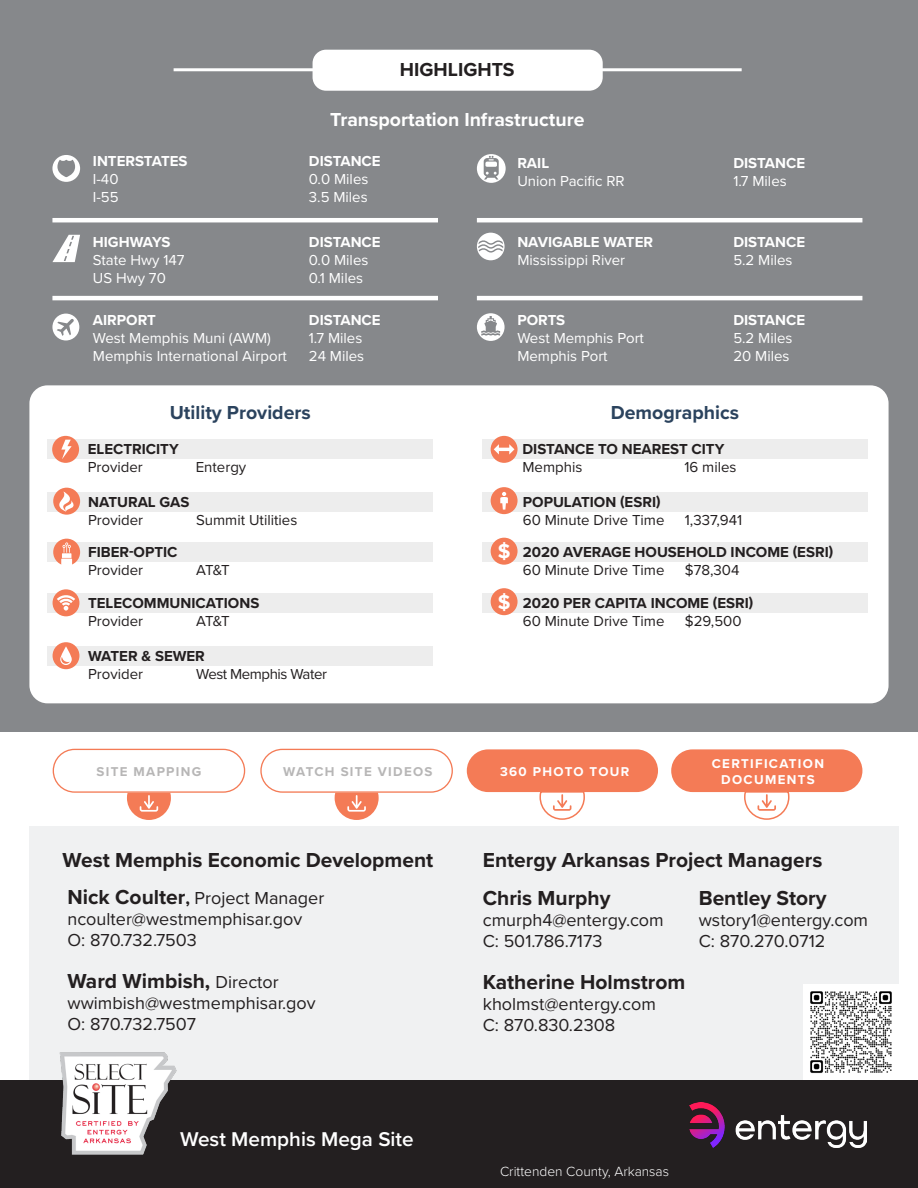
<style>
.page{position:relative;width:918px;height:1188px;background:#fff}
.page>*{position:absolute;margin:0;border:0;box-sizing:border-box;transform-origin:0 0}
.t1{font:700 21px "Proxima Nova";color:#231f20}
.t2{font:600 20.7px "Proxima Nova";color:#fff}
.t3{font:700 20.7px "Proxima Nova";color:#fff}
.t4{font:700 19.5px "Proxima Nova";color:#fff}
.t5{font:700 19.5px "Proxima Nova";color:#2b435e}
.t6{font:700 19.5px "Proxima Nova";color:#231f20}
.t7{font:18px "Proxima Nova";color:#231f20}
.t8{font:15px "Proxima Nova";color:#fff}
.t9{font:700 15px/18px "Proxima Nova";color:#231f20}
.t10{font:15px "Proxima Nova";color:#231f20}
.t11{font:700 15px "Proxima Nova";color:#fff}
.t12{font:15px "Proxima Nova";letter-spacing:-.03em;color:#231f20}
.t13{font:300 13.8px "Proxima Nova";color:#fff}
.t14{font:700 13.35px/15.9px "Proxima Nova";letter-spacing:.1em;color:#fff;text-align:center}
.t15{font:700 13.35px "Proxima Nova";letter-spacing:.1em;color:#b7b6b6}
.s1{font-weight:400}
.s2{font-weight:700;font-size:21px}
.s3{font-weight:700}
.s4{font-weight:400;font-size:18px}
</style>
<div class="page">
<div style="left:0;top:0;width:918px;height:731px;background:#86888b"></div>
<hr style="left:174px;top:68px;width:568px;height:3px;background:#fff">
<div style="left:313px;top:50px;width:290px;height:41px;background:#fff;border-radius:14px"></div>
<svg style="left:52px;top:314px;width:27px;height:26px"></svg>
<svg style="left:52px;top:155px;width:28px;height:27px"></svg>
<hr style="left:52px;top:218px;width:386px;height:4px;background:#fff">
<hr style="left:52px;top:296px;width:386px;height:4px;background:#fff">
<svg style="left:52px;top:235px;width:28px;height:27px"></svg>
<hr style="left:477px;top:218px;width:385px;height:4px;background:#fff">
<hr style="left:477px;top:296px;width:385px;height:4px;background:#fff">
<svg style="left:477px;top:154px;width:29px;height:29px"></svg>
<svg style="left:477px;top:313px;width:28px;height:28px"></svg>
<svg style="left:477px;top:233px;width:28px;height:27px"></svg>
<div style="left:53px;top:749px;width:192px;height:44px;border:1px solid #f47b56;border-radius:21px"></div>
<div style="left:467px;top:749px;width:191px;height:43px;background:#f47b56;border-radius:21px"></div>
<div style="left:260px;top:749px;width:193px;height:44px;border:1px solid #f47b56;border-radius:21px"></div>
<svg style="left:127px;top:793px;width:44px;height:27px"></svg>
<svg style="left:335px;top:793px;width:44px;height:27px"></svg>
<div style="left:671px;top:749px;width:191px;height:43px;background:#f47b56;border-radius:21px"></div>
<div style="left:29px;top:385px;width:860px;height:318px;background:#fff;border-radius:18px"></div>
<div style="left:48px;top:646px;width:385px;height:19px;background:#ededed"></div>
<div style="left:53px;top:642px;width:26px;height:27px;background:#f47b56;border-radius:50%"></div>
<svg style="left:60px;top:646px;width:12px;height:19px"></svg>
<div style="left:47px;top:440px;width:386px;height:19px;background:#ededed"></div>
<div style="left:52px;top:436px;width:27px;height:27px;background:#f47b56;border-radius:50%"></div>
<svg style="left:61px;top:440px;width:11px;height:19px"></svg>
<div style="left:48px;top:593px;width:385px;height:20px;background:#ededed"></div>
<div style="left:53px;top:589px;width:26px;height:27px;background:#f47b56;border-radius:50%"></div>
<svg style="left:57px;top:595px;width:18px;height:16px"></svg>
<div style="left:48px;top:492px;width:385px;height:19px;background:#ededed"></div>
<div style="left:53px;top:488px;width:27px;height:27px;background:#f47b56;border-radius:50%"></div>
<svg style="left:59px;top:492px;width:15px;height:19px"></svg>
<div style="left:48px;top:542px;width:385px;height:20px;background:#ededed"></div>
<div style="left:53px;top:539px;width:27px;height:27px;background:#f47b56;border-radius:50%"></div>
<svg style="left:62px;top:542px;width:9px;height:16px"></svg>
<div style="left:61px;top:559px;width:11px;height:13px;background:#fff"></div>
<div style="left:482px;top:440px;width:386px;height:19px;background:#ededed"></div>
<div style="left:482px;top:593px;width:386px;height:20px;background:#ededed"></div>
<div style="left:482px;top:492px;width:386px;height:19px;background:#ededed"></div>
<div style="left:482px;top:542px;width:386px;height:20px;background:#ededed"></div>
<div style="left:491px;top:436px;width:27px;height:27px;background:#f47b56;border-radius:50%"></div>
<svg style="left:494px;top:444px;width:20px;height:11px"></svg>
<div style="left:491px;top:487px;width:27px;height:27px;background:#f47b56;border-radius:50%"></div>
<svg style="left:500px;top:492px;width:8px;height:18px"></svg>
<div style="left:491px;top:588px;width:27px;height:27px;background:#f47b56;border-radius:50%"></div>
<div style="left:491px;top:538px;width:27px;height:27px;background:#f47b56;border-radius:50%"></div>
<div style="left:29px;top:826px;width:870px;height:255px;background:#f0f1f2"></div>
<div style="left:0;top:1080px;width:918px;height:108px;background:#231f20"></div>
<img style="left:690px;top:1103px;width:177px;height:44px">
<img style="left:59px;top:1052px;width:118px;height:103px">
<svg style="left:539px;top:792px;width:47px;height:28px"></svg>
<svg style="left:743px;top:792px;width:47px;height:28px"></svg>
<img style="left:803px;top:985px;width:96px;height:95px">
<p class="t6" style="left:400px;top:55px;width:116px">HIGHLIGHTS</p>
<p class="t4" style="left:330px;top:105px;width:256px">Transportation Infrastructure</p>
<p class="t11" style="left:93px;top:150px;width:96px">INTERSTATES</p>
<p class="t11" style="left:309px;top:150px;width:73px">DISTANCE</p>
<p class="t8" style="left:93px;top:168px;width:27px">I-40</p>
<p class="t8" style="left:309px;top:168px;width:61px">0.0 Miles</p>
<p class="t8" style="left:93px;top:186px;width:27px">I-55</p>
<p class="t8" style="left:309px;top:186px;width:60px">3.5 Miles</p>
<p class="t11" style="left:93px;top:230px;width:79px">HIGHWAYS</p>
<p class="t11" style="left:309px;top:230px;width:73px">DISTANCE</p>
<p class="t8" style="left:93px;top:248px;width:93px">State Hwy 147</p>
<p class="t8" style="left:309px;top:248px;width:61px">0.0 Miles</p>
<p class="t8" style="left:93px;top:266px;width:74px">US Hwy 70</p>
<p class="t8" style="left:309px;top:266px;width:56px">0.1 Miles</p>
<p class="t11" style="left:517px;top:152px;width:33px">RAIL</p>
<p class="t11" style="left:733px;top:152px;width:73px">DISTANCE</p>
<p class="t8" style="left:517px;top:170px;width:109px">Union Pacific RR</p>
<p class="t8" style="left:733px;top:170px;width:55px">1.7 Miles</p>
<p class="t11" style="left:517px;top:230px;width:137px">NAVIGABLE WATER</p>
<p class="t11" style="left:733px;top:230px;width:73px">DISTANCE</p>
<p class="t8" style="left:517px;top:248px;width:109px">Mississippi River</p>
<p class="t8" style="left:733px;top:248px;width:61px">5.2 Miles</p>
<p class="t11" style="left:93px;top:309px;width:65px">AIRPORT</p>
<p class="t11" style="left:309px;top:309px;width:73px">DISTANCE</p>
<p class="t8" style="left:93px;top:327px;width:180px">West Memphis Muni (AWM)</p>
<p class="t8" style="left:309px;top:327px;width:55px">1.7 Miles</p>
<p class="t8" style="left:93px;top:345px;width:196px">Memphis International Airport</p>
<p class="t8" style="left:309px;top:345px;width:57px">24 Miles</p>
<p class="t11" style="left:517px;top:309px;width:49px">PORTS</p>
<p class="t11" style="left:733px;top:309px;width:73px">DISTANCE</p>
<p class="t8" style="left:517px;top:327px;width:128px">West Memphis Port</p>
<p class="t8" style="left:733px;top:327px;width:61px">5.2 Miles</p>
<p class="t8" style="left:517px;top:345px;width:92px">Memphis Port</p>
<p class="t8" style="left:733px;top:345px;width:58px">20 Miles</p>
<p class="t5" style="left:170px;top:398px;width:143px">Utility Providers</p>
<p class="t5" style="left:611px;top:398px;width:130px">Demographics</p>
<p class="t9" style="left:88px;top:439px;width:92px">ELECTRICITY</p>
<p class="t10" style="left:88px;top:456px;width:57px">Provider</p>
<p class="t10" style="left:196px;top:456px;width:52px">Entergy</p>
<p class="t9" style="left:522px;top:439px;width:203px">DISTANCE TO NEAREST CITY<br><span class="s1">Memphis</span></p>
<p class="t10" style="left:684px;top:456px;width:54px">16 miles</p>
<p class="t9" style="left:88px;top:493px;width:103px">NATURAL GAS</p>
<p class="t10" style="left:88px;top:509px;width:57px">Provider</p>
<p class="t10" style="left:196px;top:509px;width:103px">Summit Utilities</p>
<p class="t9" style="left:88px;top:543px;width:91px">FIBER-OPTIC</p>
<p class="t10" style="left:88px;top:559px;width:57px">Provider</p>
<p class="t10" style="left:196px;top:559px;width:35px">AT&amp;T</p>
<p class="t3" style="left:498px;top:536px;width:14px">$</p>
<p class="t9" style="left:523px;top:493px;width:139px">POPULATION (ESRI)</p>
<p class="t10" style="left:523px;top:509px;width:143px">60 Minute Drive Time</p>
<p class="t10" style="left:685px;top:509px;width:59px">1,337,941</p>
<p class="t9" style="left:523px;top:543px;width:312px">2020 AVERAGE HOUSEHOLD INCOME (ESRI)</p>
<p class="t10" style="left:523px;top:559px;width:143px">60 Minute Drive Time</p>
<p class="t10" style="left:685px;top:559px;width:56px">$78,304</p>
<p class="t9" style="left:88px;top:594px;width:173px">TELECOMMUNICATIONS</p>
<p class="t10" style="left:88px;top:610px;width:57px">Provider</p>
<p class="t10" style="left:196px;top:610px;width:35px">AT&amp;T</p>
<p class="t3" style="left:498px;top:586px;width:14px">$</p>
<p class="t9" style="left:523px;top:594px;width:232px">2020 PER CAPITA INCOME (ESRI)</p>
<p class="t10" style="left:523px;top:610px;width:143px">60 Minute Drive Time</p>
<p class="t10" style="left:685px;top:610px;width:58px">$29,500</p>
<p class="t9" style="left:88px;top:647px;width:118px">WATER &amp; SEWER</p>
<p class="t10" style="left:88px;top:663px;width:57px">Provider</p>
<p class="t12" style="left:196px;top:663px;width:132px">West Memphis Water</p>
<p class="t15" style="left:96px;top:762px;width:106px">SITE MAPPING</p>
<p class="t15" style="left:283px;top:762px;width:151px">WATCH SITE VIDEOS</p>
<p class="t14" style="left:500px;top:764px;width:131px">360 PHOTO TOUR</p>
<p class="t14" style="left:712px;top:755px;width:114px">CERTIFICATION<br>DOCUMENTS</p>
<p class="t1" style="left:63px;top:844px;width:372px">West Memphis Economic Development</p>
<p class="t1" style="left:483px;top:844px;width:341px">Entergy Arkansas Project Managers</p>
<p class="t7" style="left:68px;top:885px;width:258px"><span class="s2">Nick Coulter</span><span class="s3">,</span> Project Manager</p>
<p class="t7" style="left:68px;top:906px;width:236px">ncoulter@westmemphisar.gov</p>
<p class="t7" style="left:68px;top:927px;width:131px">O: 870.732.7503</p>
<p class="t1" style="left:68px;top:966px;width:213px">Ward Wimbish, <span class="s4">Director</span></p>
<p class="t7" style="left:68px;top:990px;width:250px">wwimbish@westmemphisar.gov</p>
<p class="t7" style="left:68px;top:1011px;width:130px">O: 870.732.7507</p>
<p class="t2" style="left:180px;top:1123px;width:235px">West Memphis Mega Site</p>
<p class="t1" style="left:483px;top:883px;width:129px">Chris Murphy</p>
<p class="t1" style="left:699px;top:883px;width:129px">Bentley Story</p>
<p class="t7" style="left:483px;top:907px;width:183px">cmurph4@entergy.com</p>
<p class="t7" style="left:699px;top:907px;width:171px">wstory1@entergy.com</p>
<p class="t7" style="left:483px;top:928px;width:121px">C: 501.786.7173</p>
<p class="t7" style="left:699px;top:928px;width:128px">C: 870.270.0712</p>
<p class="t1" style="left:483px;top:967px;width:204px">Katherine Holmstrom</p>
<p class="t7" style="left:483px;top:991px;width:175px">kholmst@entergy.com</p>
<p class="t7" style="left:483px;top:1012px;width:134px">C: 870.830.2308</p>
<p class="t13" style="left:500px;top:1161px;width:171px">Crittenden County, Arkansas</p>
</div>
